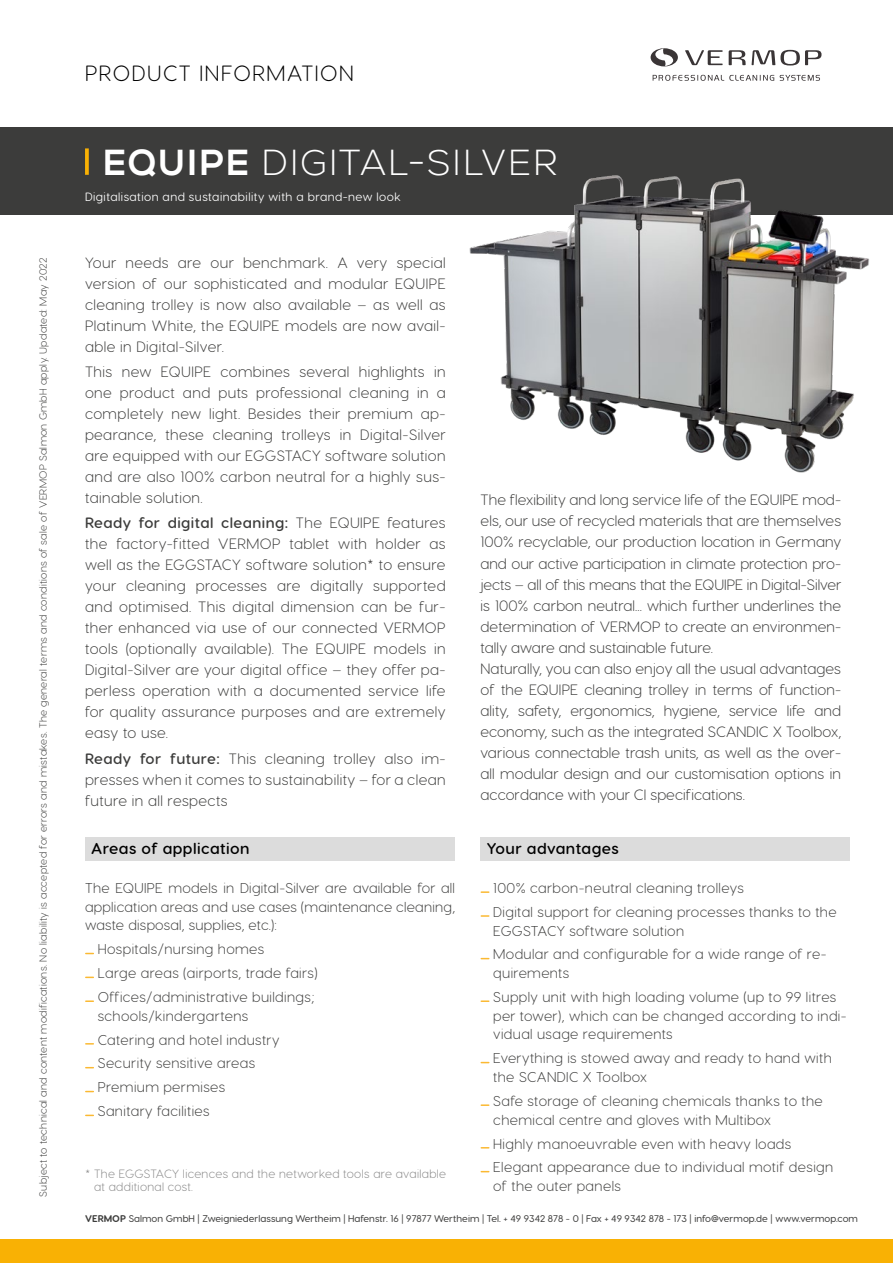
<style>
.page{position:relative;width:893px;height:1263px;background:#fff}
.page>*{position:absolute;margin:0;border:0;box-sizing:border-box;transform-origin:0 0}
.t1{font:300 36px "Nexa";letter-spacing:.045em;color:#fff}
.t2{font:300 22.05px "Visby Round CF";letter-spacing:.07em;color:#000}
.t3{font:600 15.75px "Visby Round CF";letter-spacing:.03em;color:#000}
.t4{font:300 15px/21px "Visby Round CF";letter-spacing:.01em;color:#3c3c3b;text-align:justify}
.t5{font:300 14.25px/23.9px "Visby Round CF";letter-spacing:.03em;color:#3c3c3b}
.t6{font:300 12px/13.5px "Visby Round CF";letter-spacing:.03em;color:#878787}
.t7{font:12px "Visby Round CF";letter-spacing:.04em;color:#fff}
.t8{font:300 10.5px "Visby Round CF";letter-spacing:.03em;color:#3c3c3b}
.t9{font:500 9.75px "Visby Round CF";letter-spacing:.005em;color:#3c3c3b}
.s1{font-family:"Nexa X Bold";font-weight:400}
.s2{font-weight:600}
.s3{font-weight:700}
</style>
<div class="page">
<div style="left:0;top:128px;width:893px;height:87px;background:#3c3c3b"></div>
<img style="left:469px;top:175px;width:400px;height:298px">
<svg style="left:752px;top:50px;width:69px;height:16px"></svg>
<svg style="left:729px;top:50px;width:17px;height:15px"></svg>
<svg style="left:685px;top:50px;width:38px;height:15px"></svg>
<svg style="left:653px;top:75px;width:167px;height:6px"></svg>
<svg style="left:651px;top:48px;width:27px;height:18px"></svg>
<div style="left:0;top:1239px;width:893px;height:24px;background:#f9b104"></div>
<svg style="left:85px;top:148px;width:4px;height:27px"></svg>
<svg style="left:86px;top:1000px;width:7px;height:2px"></svg>
<div style="left:85px;top:837px;width:370px;height:23px;background:#dcdcdc"></div>
<svg style="left:481px;top:891px;width:8px;height:2px"></svg>
<svg style="left:481px;top:915px;width:8px;height:2px"></svg>
<svg style="left:481px;top:1000px;width:8px;height:2px"></svg>
<svg style="left:481px;top:1104px;width:8px;height:2px"></svg>
<div style="left:480px;top:837px;width:370px;height:23px;background:#dcdcdc"></div>
<p class="t8" style="left:36px;top:1197px;width:941px;rotate:-90deg">Subject to technical and content modifications. No liability is accepted for errors and mistakes. The general terms and conditions of sale of VERMOP Salmon GmbH apply. Updated: May 2022</p>
<h2 class="t2" style="left:85px;top:59px;width:270px">PRODUCT INFORMATION</h2>
<h1 class="t1" style="left:102px;top:141px;width:457px"><span class="s1">EQUIPE</span> DIGITAL-SILVER</h1>
<p class="t7" style="left:85px;top:189px;width:317px">Digitalisation and sustainability with a brand-new look</p>
<p class="t4" style="left:85px;top:252px;width:362px">Your needs are our benchmark. A very special version of our sophisticated and modular EQUIPE cleaning trolley is now also available – as well as Platinum White, the EQUIPE models are now avail&shy;able in Digital-Silver.</p>
<p class="t4" style="left:85px;top:361px;width:362px">This new EQUIPE combines several highlights in one product and puts professional cleaning in a completely new light. Besides their premium ap&shy;pearance, these cleaning trolleys in Digital-Silver are equipped with our EGGSTACY software solution and are also 100% carbon neutral for a highly sus&shy;tainable solution.</p>
<p class="t4" style="left:85px;top:512px;width:362px"><span class="s2">Ready for digital cleaning:</span> The EQUIPE features the factory-fitted VERMOP tablet with holder as well as the EGGSTACY software solution* to ensure your cleaning processes are digitally supported and optimised. This digital dimension can be fur&shy;ther enhanced via use of our connected VERMOP tools (optionally available). The EQUIPE models in Digital-Silver are your digital office – they offer pa&shy;perless operation with a documented service life for quality assurance purposes and are extremely easy to use.</p>
<p class="t4" style="left:85px;top:748px;width:362px"><span class="s2">Ready for future:</span> This cleaning trolley also im&shy;presses when it comes to sustainability – for a clean future in all respects</p>
<p class="t3" style="left:91px;top:838px;width:160px">Areas of application</p>
<p class="t5" style="left:85px;top:878px;width:371px;line-height:18.8px;text-align:justify">The EQUIPE models in Digital-Silver are available for all application areas and use cases (maintenance cleaning, waste disposal, supplies, etc.):</p>
<p class="t5" style="left:98px;top:937px;width:221px">Hospitals/nursing homes<br>Large areas (airports, trade fairs)<br>Offices/administrative buildings;</p>
<p class="t5" style="left:98px;top:1003px;width:183px">schools/kindergartens<br>Catering and hotel industry<br>Security sensitive areas<br>Premium permises<br>Sanitary facilities</p>
<p class="t6" style="left:94px;top:1166px;width:354px;text-indent:-9px">* The EGGSTACY licences and the networked tools are available at additional cost.</p>
<p class="t4" style="left:480px;top:489px;width:363px;text-align:left">The flexibility and long service life of the EQUIPE mod&shy;els, our use of recycled materials that are themselves 100% recyclable, our production location in Germany and our active participation in climate protection pro&shy;jects – all of this means that the EQUIPE in Digital-Silver is 100% carbon neutral... which further underlines the determination of VERMOP to create an environmen&shy;tally aware and sustainable future.<br>Naturally, you can also enjoy all the usual advantages of the EQUIPE cleaning trolley in terms of function&shy;ality, safety, ergonomics, hygiene, service life and economy, such as the integrated SCANDIC X Toolbox, various connectable trash units, as well as the over&shy;all modular design and our customisation options in accordance with your CI specifications.</p>
<p class="t3" style="left:487px;top:838px;width:134px">Your advantages</p>
<p class="t5" style="left:493px;top:876px;width:345px">100% carbon-neutral cleaning trolleys<br>Digital support for cleaning processes thanks to the</p>
<p class="t5" style="left:493px;top:918px;width:335px">EGGSTACY software solution<br>Modular and configurable for a wide range of re-</p>
<p class="t5" style="left:493px;top:961px;width:345px">quirements<br>Supply unit with high loading volume (up to 99 litres</p>
<p class="t5" style="left:493px;top:1006px;width:355px;line-height:18.8px">per tower), which can be changed according to indi&shy;vidual usage requirements</p>
<p class="t5" style="left:493px;top:1049px;width:340px;line-height:18.8px">Everything is stowed away and ready to hand with the SCANDIC X Toolbox</p>
<p class="t5" style="left:493px;top:1091px;width:331px;line-height:18.8px">Safe storage of cleaning chemicals thanks to the chemical centre and gloves with Multibox</p>
<p class="t5" style="left:493px;top:1131px;width:342px">Highly manoeuvrable even with heavy loads<br>Elegant appearance due to individual motif design</p>
<p class="t5" style="left:493px;top:1174px;width:129px">of the outer panels</p>
<p class="t9" style="left:85px;top:1212px;width:774px"><span class="s3">VERMOP</span> Salmon GmbH | Zweigniederlassung Wertheim | Hafenstr. 16 | 97877 Wertheim | Tel. + 49 9342 878 - 0 | Fax + 49 9342 878 - 173 | info@vermop.de | www.vermop.com</p>
</div>
